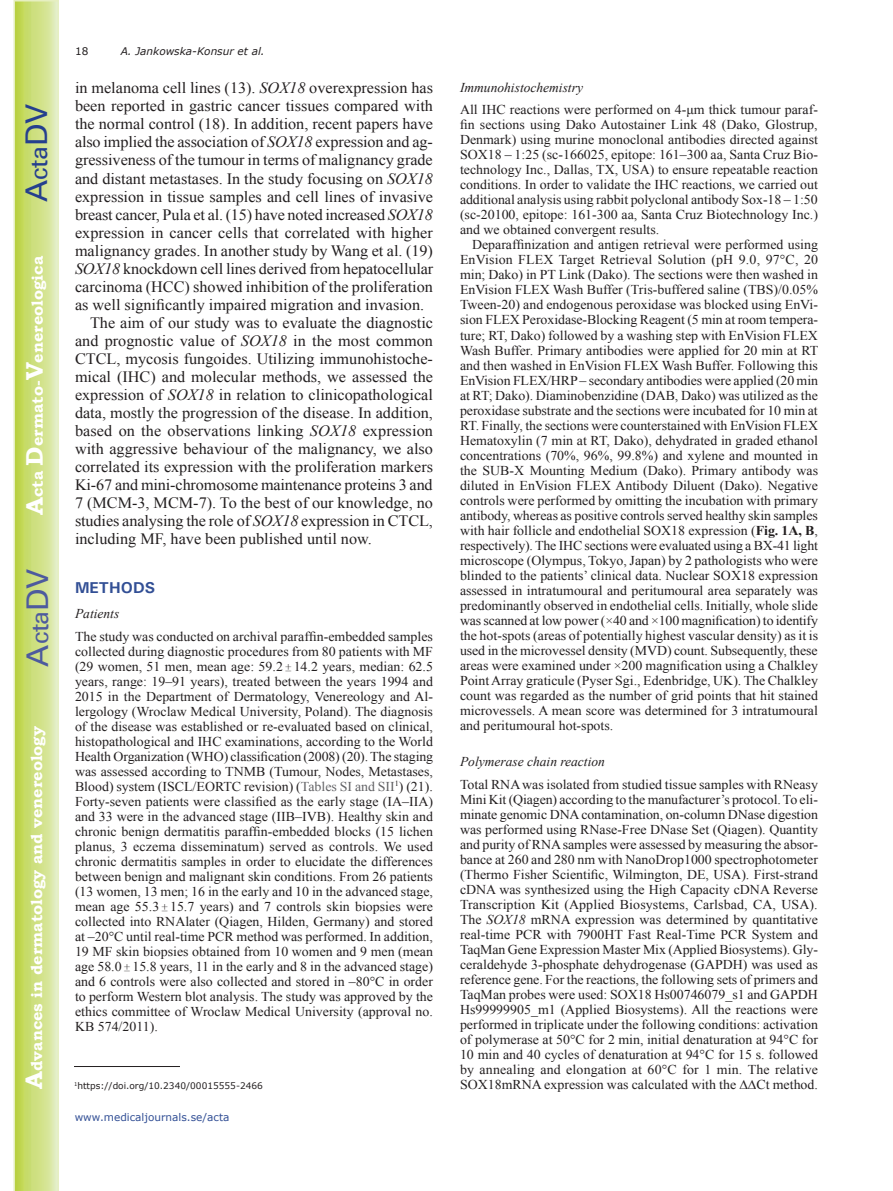
<style>
.page{position:relative;width:893px;height:1191px;background:#fff}
.page>*{position:absolute;margin:0;border:0;box-sizing:border-box;transform-origin:0 0}
.t1{font:30px "Univers";color:#4d5a9e}
.t2{font:30px "Univers";color:#253f8e}
.t3{font:15.75px "Times New Roman";color:#231f20}
.t4{font:700 15.75px "Bookman Old Style";color:#fff}
.t5{font:700 15.75px "Univers";color:#324f95}
.t6{font:13.5px/15px "Times New Roman";color:#231f20;text-align:justify}
.t7{font:italic 13.5px "Times New Roman";color:#231f20}
.t8{font:10.5px "Verdana";color:#324f95}
.t9{font:italic 10.5px "Verdana";color:#231f20}
.t10{font:10.5px "Verdana";color:#231f20}
.t11{font:9px "Verdana";color:#231f20}
.s1{font-size:24px}
.s2{font-style:italic}
.s3{font-family:"Perpetua";font-size:10.5px}
.s4{color:#636366}
.s5{font-weight:700}
</style>
<div class="page">
<hr style="left:74px;top:1066px;width:106px;height:1px;background:#231f20">
<svg style="left:14px;top:0;width:45px;height:1191px;background:#cfe084"></svg>
<h1 class="t2" style="left:19px;top:202px;width:100px;rotate:-90deg">A<span class="s1">cta</span>DV</h1>
<p class="t4" style="left:28px;top:515px;width:260px;rotate:-90deg"><span class="s1">A</span>cta <span class="s1">D</span>ermato-<span class="s1">V</span>enereologica</p>
<h1 class="t1" style="left:20px;top:666px;width:100px;rotate:-90deg">A<span class="s1">cta</span>DV</h1>
<p class="t4" style="left:27px;top:1088px;width:364px;rotate:-90deg"><span class="s1">A</span>dvances in dermatology and venereology</p>
<p class="t10" style="left:75px;top:44px;width:15px">18</p>
<p class="t9" style="left:121px;top:44px;width:145px">A. Jankowska-Konsur et al.</p>
<p class="t3" style="left:75px;top:78px;width:359px">in melanoma cell lines (13). <span class="s2">SOX18</span> overexpression has</p>
<p class="t3" style="left:75px;top:96px;width:360px">been reported in gastric cancer tissues compared with</p>
<p class="t3" style="left:75px;top:114px;width:360px">the normal control (18). In addition, recent papers have</p>
<p class="t3" style="left:75px;top:132px;width:359px">also implied the association of <span class="s2">SOX18</span> expression and ag-</p>
<p class="t3" style="left:75px;top:150px;width:359px">gressiveness of the tumour in terms of malignancy grade</p>
<p class="t3" style="left:75px;top:168px;width:359px">and distant metastases. In the study focusing on <span class="s2">SOX18</span></p>
<p class="t3" style="left:75px;top:186px;width:359px">expression in tissue samples and cell lines of invasive</p>
<p class="t3" style="left:75px;top:204px;width:359px">breast cancer, Pula et al. (15) have noted increased <span class="s2">SOX18</span></p>
<p class="t3" style="left:75px;top:222px;width:359px">expression in cancer cells that correlated with higher</p>
<p class="t3" style="left:75px;top:240px;width:359px">malignancy grades. In another study by Wang et al. (19)</p>
<p class="t3" style="left:75px;top:258px;width:360px"><span class="s2">SOX18</span> knockdown cell lines derived from hepatocellular</p>
<p class="t3" style="left:75px;top:276px;width:360px">carcinoma (HCC) showed inhibition of the proliferation</p>
<p class="t3" style="left:75px;top:294px;width:351px">as well significantly impaired migration and invasion.</p>
<p class="t3" style="left:90px;top:312px;width:345px">The aim of our study was to evaluate the diagnostic</p>
<p class="t3" style="left:75px;top:330px;width:360px">and prognostic value of <span class="s2">SOX18</span> in the most common</p>
<p class="t3" style="left:75px;top:348px;width:359px">CTCL, mycosis fungoides. Utilizing immunohistoche-</p>
<p class="t3" style="left:75px;top:366px;width:359px">mical (IHC) and molecular methods, we assessed the</p>
<p class="t3" style="left:75px;top:384px;width:359px">expression of <span class="s2">SOX18</span> in relation to clinicopathological</p>
<p class="t3" style="left:75px;top:402px;width:359px">data, mostly the progression of the disease. In addition,</p>
<p class="t3" style="left:75px;top:420px;width:359px">based on the observations linking <span class="s2">SOX18</span> expression</p>
<p class="t3" style="left:75px;top:438px;width:359px">with aggressive behaviour of the malignancy, we also</p>
<p class="t3" style="left:75px;top:456px;width:360px">correlated its expression with the proliferation markers</p>
<p class="t3" style="left:75px;top:474px;width:359px">Ki-67 and mini-chromosome maintenance proteins 3 and</p>
<p class="t3" style="left:75px;top:492px;width:359px">7 (MCM-3, MCM-7). To the best of our knowledge, no</p>
<p class="t3" style="left:75px;top:510px;width:359px">studies analysing the role of <span class="s2">SOX18</span> expression in CTCL,</p>
<p class="t3" style="left:75px;top:528px;width:298px">including MF, have been published until now.</p>
<p class="t5" style="left:75px;top:577px;width:82px">METHODS</p>
<p class="t7" style="left:75px;top:604px;width:46px">Patients</p>
<p class="t6" style="left:75px;top:628px;width:360px">The study was conducted on archival paraffin-embedded samples collected during diagnostic procedures from 80 patients with MF (29 women, 51 men, mean age: 59.2 <span class="s3">±</span> 14.2 years, median: 62.5 years, range: 19–91 years), treated between the years 1994 and 2015 in the Department of Dermatology, Venereology and Al&shy;lergology (Wroclaw Medical University, Poland). The diagnosis of the disease was established or re-evaluated based on clinical, histopathological and IHC examinations, according to the World Health Organization (WHO) classification (2008) (20). The staging was assessed according to TNMB (Tumour, Nodes, Metastases, Blood) system (ISCL/EORTC revision) (<span class="s4">Tables SI and SII</span><sup>1</sup>) (21).<br>Forty-seven patients were classified as the early stage (IA–IIA) and 33 were in the advanced stage (IIB–IVB). Healthy skin and chronic benign dermatitis paraffin-embedded blocks (15 lichen planus, 3 eczema disseminatum) served as controls. We used chronic dermatitis samples in order to elucidate the differences between benign and malignant skin conditions. From 26 patients (13 women, 13 men; 16 in the early and 10 in the advanced stage, mean age 55.3 <span class="s3">±</span> 15.7 years) and 7 controls skin biopsies were collected into RNAlater (Qiagen, Hilden, Germany) and stored at –20°C until real-time PCR method was performed. In addition, 19 MF skin biopsies obtained from 10 women and 9 men (mean age 58.0 <span class="s3">±</span> 15.8 years, 11 in the early and 8 in the advanced stage) and 6 controls were also collected and stored in –80°C in order to perform Western blot analysis. The study was approved by the ethics committee of Wroclaw Medical University (approval no.<br>KB 574/2011).</p>
<p class="t11" style="left:74px;top:1080px;width:190px"><sup>1</sup>https://doi.org/10.2340/00015555-2466</p>
<p class="t8" style="left:75px;top:1110px;width:156px">www.medicaljournals.se/acta</p>
<p class="t7" style="left:460px;top:78px;width:124px">Immunohistochemistry</p>
<p class="t6" style="left:460px;top:102px;width:360px">All IHC reactions were performed on 4-μm thick tumour paraf&shy;fin sections using Dako Autostainer Link 48 (Dako, Glostrup, Denmark) using murine monoclonal antibodies directed against SOX18 – 1:25 (sc-166025, epitope: 161–300 aa, Santa Cruz Bio&shy;technology Inc., Dallas, TX, USA) to ensure repeatable reaction conditions. In order to validate the IHC reactions, we carried out additional analysis using rabbit polyclonal antibody Sox-18 – 1:50 (sc-20100, epitope: 161-300 aa, Santa Cruz Biotechnology Inc.) and we obtained convergent results.</p>
<p class="t6" style="left:460px;top:237px;width:360px;text-indent:12px">Deparaffinization and antigen retrieval were performed using EnVision FLEX Target Retrieval Solution (pH 9.0, 97°C, 20 min; Dako) in PT Link (Dako). The sections were then washed in EnVision FLEX Wash Buffer (Tris-buffered saline (TBS)/0.05% Tween-20) and endogenous peroxidase was blocked using EnVi&shy;sion FLEX Peroxidase-Blocking Reagent (5 min at room tempera&shy;ture; RT, Dako) followed by a washing step with EnVision FLEX Wash Buffer. Primary antibodies were applied for 20 min at RT and then washed in EnVision FLEX Wash Buffer. Following this EnVision FLEX/HRP – secondary antibodies were applied (20 min at RT; Dako). Diaminobenzidine (DAB, Dako) was utilized as the peroxidase substrate and the sections were incubated for 10 min at RT. Finally, the sections were counterstained with EnVision FLEX Hematoxylin (7 min at RT, Dako), dehydrated in graded ethanol concentrations (70%, 96%, 99.8%) and xylene and mounted in the SUB-X Mounting Medium (Dako). Primary antibody was diluted in EnVision FLEX Antibody Diluent (Dako). Negative controls were performed by omitting the incubation with primary antibody, whereas as positive controls served healthy skin samples with hair follicle and endothelial SOX18 expression (<span class="s5">Fig. 1A, B</span>, respectively). The IHC sections were evaluated using a BX-41 light microscope (Olympus, Tokyo, Japan) by 2 pathologists who were blinded to the patients’ clinical data. Nuclear SOX18 expression assessed in intratumoural and peritumoural area separately was predominantly observed in endothelial cells. Initially, whole slide was scanned at low power (×40 and ×100 magnification) to identify the hot-spots (areas of potentially highest vascular density) as it is used in the microvessel density (MVD) count. Subsequently, these areas were examined under ×200 magnification using a Chalkley Point Array graticule (Pyser Sgi., Edenbridge, UK). The Chalkley count was regarded as the number of grid points that hit stained microvessels. A mean score was determined for 3 intratumoural and peritumoural hot-spots.</p>
<p class="t7" style="left:460px;top:752px;width:146px">Polymerase chain reaction</p>
<p class="t6" style="left:460px;top:776px;width:360px">Total RNA was isolated from studied tissue samples with RNeasy Mini Kit (Qiagen) according to the manufacturer’s protocol. To eli&shy;minate genomic DNA contamination, on-column DNase digestion was performed using RNase-Free DNase Set (Qiagen). Quantity and purity of RNA samples were assessed by measuring the absor&shy;bance at 260 and 280 nm with NanoDrop1000 spectrophotometer (Thermo Fisher Scientific, Wilmington, DE, USA). First-strand cDNA was synthesized using the High Capacity cDNA Reverse Transcription Kit (Applied Biosystems, Carlsbad, CA, USA).<br>The <span class="s2">SOX18</span> mRNA expression was determined by quantitative real-time PCR with 7900HT Fast Real-Time PCR System and TaqMan Gene Expression Master Mix (Applied Biosystems). Gly&shy;ceraldehyde 3-phosphate dehydrogenase (GAPDH) was used as reference gene. For the reactions, the following sets of primers and TaqMan probes were used: SOX18 Hs00746079_s1 and GAPDH Hs99999905_m1 (Applied Biosystems). All the reactions were performed in triplicate under the following conditions: activation of polymerase at 50°C for 2 min, initial denaturation at 94°C for 10 min and 40 cycles of denaturation at 94°C for 15 s. followed by annealing and elongation at 60°C for 1 min. The relative SOX18mRNA expression was calculated with the ∆∆Ct method.</p>
</div>
